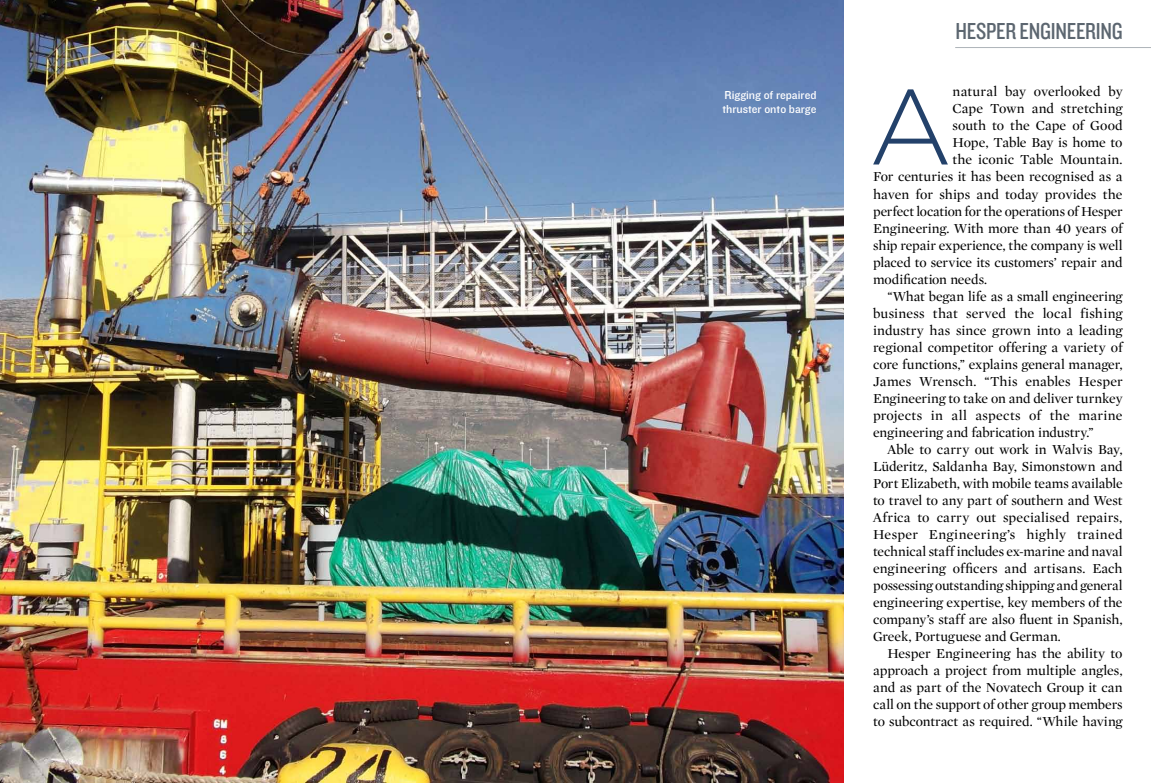
<style>
.page{position:relative;width:1151px;height:783px;background:#fff}
.page>*{position:absolute;margin:0;border:0;box-sizing:border-box;transform-origin:0 0}
.t1{font:300 106.4px "Gotham HTF";color:#23416a}
.t2{font:24px "Knockout HTF29 Junior Liteweight";letter-spacing:-.01em;color:#5c6670}
.t3{font:14px "Mercury Display Roman";letter-spacing:-.005em;color:#000}
.t4{font:14px "Mercury Display Roman";letter-spacing:.02em;color:#000}
.t5{font:14px "Mercury Display Roman";letter-spacing:.015em;color:#000}
.t6{font:12px/14.4px "Knockout HTF31 Junior Middlewt";color:#fff}
</style>
<div class="page">
<img style="left:0;top:0;width:843px;height:782px">
<hr style="left:955px;top:47px;width:196px;height:1px;background:#adb3b8">
<h2 class="t2" style="left:955px;top:18px;width:169px">HESPER ENGINEERING</h2>
<p class="t6" style="left:722px;top:88px;width:96px">Rigging of repaired thruster onto barge</p>
<h1 class="t1" style="left:868px;top:69px;width:86px">A</h1>
<p class="t3" style="left:952px;top:84px;width:172px">natural bay overlooked by</p>
<p class="t3" style="left:952px;top:101px;width:172px">Cape Town and stretching</p>
<p class="t3" style="left:952px;top:118px;width:172px">south to the Cape of Good</p>
<p class="t3" style="left:952px;top:135px;width:171px">Hope, Table Bay is home to</p>
<p class="t3" style="left:952px;top:152px;width:172px">the iconic Table Mountain.</p>
<p class="t3" style="left:873px;top:169px;width:251px">For centuries it has been recognised as a</p>
<p class="t3" style="left:873px;top:186px;width:251px">haven for ships and today provides the</p>
<p class="t3" style="left:873px;top:203px;width:251px">perfect location for the operations of Hesper</p>
<p class="t3" style="left:873px;top:220px;width:251px">Engineering. With more than 40 years of</p>
<p class="t3" style="left:873px;top:237px;width:251px">ship repair experience, the company is well</p>
<p class="t3" style="left:873px;top:254px;width:251px">placed to service its customers’ repair and</p>
<p class="t3" style="left:873px;top:271px;width:115px">modification needs.</p>
<p class="t3" style="left:887px;top:288px;width:237px">“What began life as a small engineering</p>
<p class="t5" style="left:873px;top:305px;width:251px">business that served the local fishing</p>
<p class="t3" style="left:873px;top:322px;width:251px">industry has since grown into a leading</p>
<p class="t3" style="left:873px;top:339px;width:251px">regional competitor offering a variety of</p>
<p class="t3" style="left:873px;top:356px;width:251px">core functions,” explains general manager,</p>
<p class="t3" style="left:873px;top:373px;width:251px">James Wrensch. “This enables Hesper</p>
<p class="t3" style="left:873px;top:390px;width:251px">Engineering to take on and deliver turnkey</p>
<p class="t4" style="left:873px;top:407px;width:251px">projects in all aspects of the marine</p>
<p class="t3" style="left:873px;top:424px;width:222px">engineering and fabrication industry.”</p>
<p class="t3" style="left:887px;top:441px;width:237px">Able to carry out work in Walvis Bay,</p>
<p class="t3" style="left:873px;top:458px;width:251px">Lüderitz, Saldanha Bay, Simonstown and</p>
<p class="t3" style="left:873px;top:475px;width:251px">Port Elizabeth, with mobile teams available</p>
<p class="t3" style="left:873px;top:492px;width:251px">to travel to any part of southern and West</p>
<p class="t3" style="left:873px;top:509px;width:251px">Africa to carry out specialised repairs,</p>
<p class="t4" style="left:873px;top:526px;width:251px">Hesper Engineering’s highly trained</p>
<p class="t3" style="left:873px;top:543px;width:251px">technical staff includes ex-marine and naval</p>
<p class="t3" style="left:873px;top:560px;width:251px">engineering officers and artisans. Each</p>
<p class="t3" style="left:873px;top:577px;width:251px">possessing outstanding shipping and general</p>
<p class="t3" style="left:873px;top:594px;width:251px">engineering expertise, key members of the</p>
<p class="t3" style="left:873px;top:611px;width:251px">company’s staff are also fluent in Spanish,</p>
<p class="t3" style="left:873px;top:628px;width:189px">Greek, Portuguese and German.</p>
<p class="t3" style="left:887px;top:645px;width:237px">Hesper Engineering has the ability to</p>
<p class="t3" style="left:873px;top:662px;width:251px">approach a project from multiple angles,</p>
<p class="t3" style="left:873px;top:679px;width:251px">and as part of the Novatech Group it can</p>
<p class="t3" style="left:873px;top:696px;width:251px">call on the support of other group members</p>
<p class="t3" style="left:873px;top:713px;width:251px">to subcontract as required. “While having</p>
</div>
